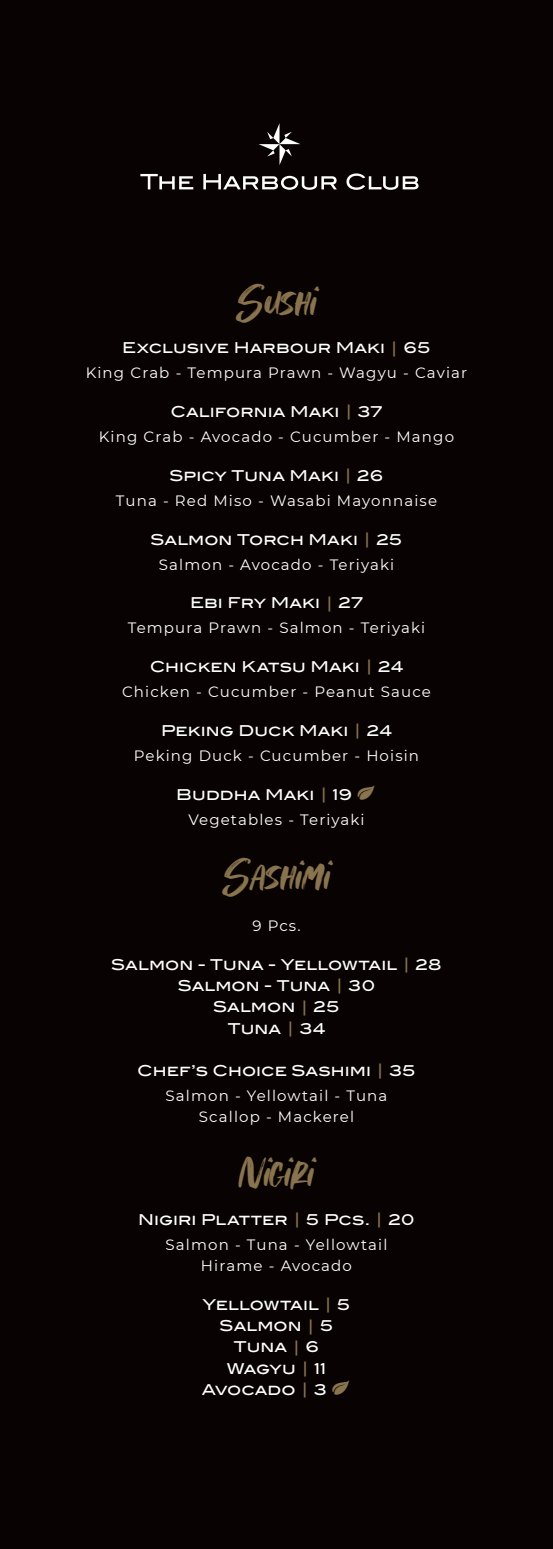
<style>
.page{position:relative;width:553px;height:1549px;background:#fff}
.page>*{position:absolute;margin:0;border:0;box-sizing:border-box;transform-origin:0 0}
.t1{font:46.25px "Perfect Moment Script";color:#89744f}
.t2{font:15px/21.2px "Montserrat";letter-spacing:.075em;color:#fff;text-align:center}
.t3{font:15px/21.2px "Blair ITC Std";letter-spacing:.005em;color:#fff;text-align:center}
.s1{color:#89744f}
.s2{font-family:"Leafs";font-size:22.5px;color:#89744f}
</style>
<div class="page">
<div style="left:0;top:0;width:553px;height:1548px;background:#080302"></div>
<svg style="left:259px;top:123px;width:41px;height:42px"></svg>
<svg style="left:140px;top:174px;width:53px;height:15px"></svg>
<svg style="left:203px;top:174px;width:134px;height:16px"></svg>
<svg style="left:346px;top:173px;width:72px;height:17px"></svg>
<h1 class="t1" style="left:236px;top:267px;width:82px">Sushi</h1>
<p class="t3" style="left:122px;top:337px;width:310px">Exclusive Harbour Maki <span class="s1">|</span> 65</p>
<p class="t2" style="left:86px;top:362px;width:383px">King Crab - Tempura Prawn - Wagyu - Caviar</p>
<p class="t3" style="left:170px;top:401px;width:213px">California Maki <span class="s1">|</span> 37</p>
<p class="t2" style="left:99px;top:425px;width:356px">King Crab - Avocado - Cucumber - Mango</p>
<p class="t3" style="left:169px;top:465px;width:216px">Spicy Tuna Maki <span class="s1">|</span> 26</p>
<p class="t2" style="left:116px;top:489px;width:322px">Tuna - Red Miso - Wasabi Mayonnaise</p>
<p class="t3" style="left:150px;top:528px;width:253px">Salmon Torch Maki <span class="s1">|</span> 25</p>
<p class="t2" style="left:159px;top:553px;width:237px">Salmon - Avocado - Teriyaki</p>
<p class="t3" style="left:190px;top:592px;width:174px">Ebi Fry Maki <span class="s1">|</span> 27</p>
<p class="t2" style="left:128px;top:617px;width:299px">Tempura Prawn - Salmon - Teriyaki</p>
<p class="t3" style="left:150px;top:656px;width:255px">Chicken Katsu Maki <span class="s1">|</span> 24</p>
<p class="t2" style="left:122px;top:680px;width:310px">Chicken - Cucumber - Peanut Sauce</p>
<p class="t3" style="left:161px;top:720px;width:232px">Peking Duck Maki <span class="s1">|</span> 24</p>
<p class="t2" style="left:134px;top:744px;width:287px">Peking Duck - Cucumber - Hoisin</p>
<p class="t3" style="left:176px;top:783px;width:202px">Buddha Maki <span class="s1">|</span> 19 <span class="s2">M</span></p>
<p class="t2" style="left:188px;top:808px;width:178px">Vegetables - Teriyaki</p>
<h1 class="t1" style="left:223px;top:841px;width:109px">Sashimi</h1>
<p class="t2" style="left:252px;top:914px;width:50px">9 Pcs.</p>
<p class="t3" style="left:111px;top:953px;width:332px">Salmon - Tuna - Yellowtail <span class="s1">|</span> 28<br>Salmon - Tuna <span class="s1">|</span> 30<br>Salmon <span class="s1">|</span> 25<br>Tuna <span class="s1">|</span> 34</p>
<p class="t3" style="left:137px;top:1060px;width:280px">Chef’s Choice Sashimi <span class="s1">|</span> 35</p>
<p class="t2" style="left:166px;top:1084px;width:223px">Salmon - Yellowtail - Tuna<br>Scallop - Mackerel</p>
<h1 class="t1" style="left:239px;top:1138px;width:76px">Nigiri</h1>
<p class="t3" style="left:138px;top:1208px;width:278px">Nigiri Platter <span class="s1">|</span> 5 Pcs. <span class="s1">|</span> 20</p>
<p class="t2" style="left:165px;top:1233px;width:223px">Salmon - Tuna - Yellowtail<br>Hirame - Avocado</p>
<p class="t3" style="left:202px;top:1293px;width:151px">Yellowtail <span class="s1">|</span> 5<br>Salmon <span class="s1">|</span> 5<br>Tuna <span class="s1">|</span> 6<br>Wagyu <span class="s1">|</span> 11<br>Avocado <span class="s1">|</span> 3 <span class="s2">M</span></p>
</div>
